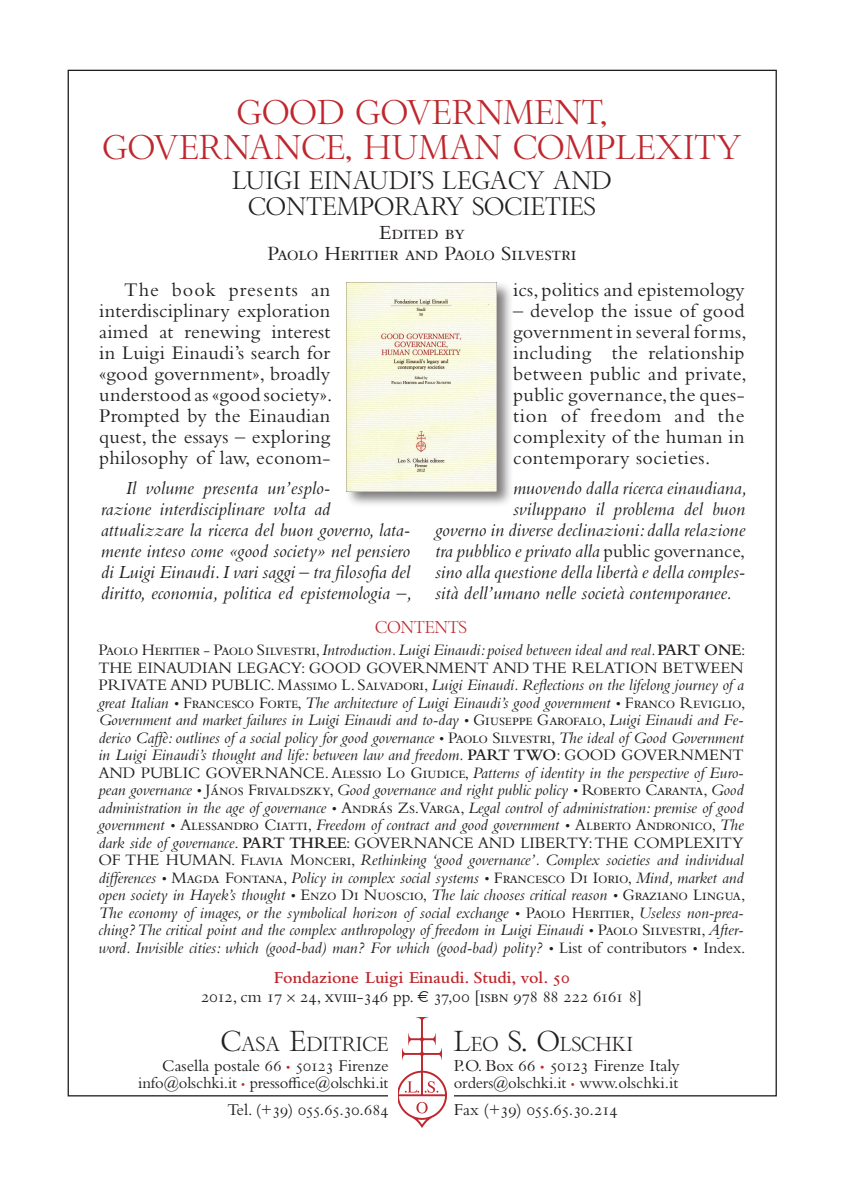
<style>
.page{position:relative;width:844px;height:1191px;background:#fff}
.page>*{position:absolute;margin:0;border:0;box-sizing:border-box;transform-origin:0 0}
.t1{font:33.25px/35px "Bembo Titling MT Std";color:#be272d;text-align:center}
.t2{font:24.5px/26.2px "Bembo Titling MT Std";color:#231f20;text-align:center}
.t3{font:21px/21px "Bembo Std";letter-spacing:-.02em;color:#231f20;text-align:center}
.t4{font:20.12px/21px "Bembo Std";letter-spacing:.02em;color:#231f20;text-align:justify}
.t5{font:19.6px "Bembo Titling MT Std";color:#231f20}
.t6{font:italic 19.25px/21px "Bembo Std";color:#231f20}
.t7{font:17.5px/19.4px "Bembo Std";color:#231f20;text-align:center}
.t8{font:17.5px "Bembo Std";letter-spacing:-.02em;color:#231f20}
.t9{font:17.15px "Bembo Std";color:#231f20}
.t10{font:17.15px "Bembo Std";letter-spacing:-.02em;color:#231f20}
.t11{font:italic 16.62px/17.5px "Bembo Std";letter-spacing:-.005em;color:#231f20;text-align:justify}
.t12{font:16.62px "Bembo Std";letter-spacing:-.01em;color:#231f20}
.t13{font:16.62px "Bembo Titling MT Std";letter-spacing:-.005em;color:#be272d}
.s1{font-style:normal}
.s2{font-weight:600;font-style:normal}
.s3{font-size:14px}
.s4{font-style:normal;font-size:14px}
.s5{font-weight:600;color:#be272d}
.s6{font-family:"Bembo Cost"}
.s7{font-size:28px}
.s8{font-size:11.9px;color:#be272d}
.s9{font-size:11.38px;color:#be272d}
.s10{font-size:12.25px;color:#be272d}
</style>
<div class="page">
<img style="left:398px;top:1017px;width:48px;height:110px">
<div style="left:344px;top:281px;width:169px;height:227px;background:#231f20;opacity:.6"></div>
<img style="left:347px;top:283px;width:149px;height:208px">
<h1 class="t1" style="left:102px;top:94px;width:640px">GOOD GOVERNMENT,<br>GOVERNANCE, HUMAN COMPLEXITY</h1>
<h2 class="t2" style="left:232px;top:167px;width:381px">LUIGI EINAUDI’S LEGACY AND<br>CONTEMPORARY SOCIETIES</h2>
<p class="t3" style="left:267px;top:222px;width:310px">Edited by<br>Paolo Heritier and Paolo Silvestri</p>
<p class="t4" style="left:99px;top:279px;width:234px;text-indent:25px">The book presents an interdisciplinary exploration aimed at renewing interest in Luigi Einaudi’s search for «good government», broadly understood as «good society».<br>Prompted by the Einaudian quest, the essays – exploring philosophy of law, econom-</p>
<p class="t4" style="left:513px;top:279px;width:233px">ics, politics and epistemology</p>
<p class="t4" style="left:513px;top:300px;width:235px;text-align:left">– develop the issue of good government in several forms, including the relationship between public and private, public governance, the ques&shy;tion of freedom and the complexity of the human in contemporary societies.</p>
<p class="t6" style="left:101px;top:477px;width:313px;text-indent:25px">Il volume presenta un’esplo-<br>razione interdisciplinare volta ad attualizzare la ricerca del buon governo, lata&shy;mente inteso come «good society» nel pensiero di Luigi Einaudi. I vari saggi – tra filosofia del diritto, economia, politica ed epistemologia –,</p>
<p class="t6" style="left:513px;top:477px;width:235px">muovendo dalla ricerca einaudiana,</p>
<p class="t6" style="left:513px;top:498px;width:234px">sviluppano il problema del buon</p>
<p class="t6" style="left:435px;top:519px;width:312px">governo in diverse declinazioni: dalla relazione</p>
<p class="t6" style="left:435px;top:540px;width:312px">tra pubblico e privato alla <span class="s1">public governance,</span></p>
<p class="t6" style="left:435px;top:561px;width:312px">sino alla questione della libertà e della comples-</p>
<p class="t6" style="left:435px;top:582px;width:298px">sità dell’umano nelle società contemporanee.</p>
<p class="t13" style="left:375px;top:616px;width:93px">CONTENTS</p>
<p class="t11" style="left:98px;top:640px;width:648px"><span class="s1">Paolo Heritier - Paolo Silvestri,</span> Introduction. Luigi Einaudi: poised between ideal and real. <span class="s2">PART ONE</span><span class="s1">:<br>THE EINAUDIAN LEGACY: GOOD GOVERNMENT AND THE RELATION BETWEEN PRIVATE AND PUBLIC. Massimo L. Salvadori,</span> Luigi Einaudi. Reflections on the lifelong journey of a great Italian <span class="s3">•</span> <span class="s1">Francesco Forte,</span> The architecture of Luigi Einaudi’s good government <span class="s3">•</span> <span class="s1">Franco Reviglio, </span>Government and market failures in Luigi Einaudi and to-day <span class="s3">•</span> <span class="s1">Giuseppe Garofalo,</span> Luigi Einaudi and Fe&shy;derico Caffè: outlines of a social policy for good governance <span class="s3">•</span> <span class="s1">Paolo Silvestri,</span> The ideal of Good Government in Luigi Einaudi’s thought and life: between law and freedom. <span class="s2">PART TWO</span><span class="s1">: GOOD GOVERNMENT AND PUBLIC GOVERNANCE. Alessio Lo Giudice,</span> Patterns of identity in the perspective of Euro&shy;pean governance <span class="s3">•</span> <span class="s1">JÁnos Frivaldszky,</span> Good governance and right public policy <span class="s3">•</span> <span class="s1">Roberto Caranta,</span> Good administration in the age of governance <span class="s3">•</span> <span class="s1">AndrÁs Zs.Varga,</span> Legal control of administration: premise of good government <span class="s3">•</span> <span class="s1">Alessandro Ciatti,</span> Freedom of contract and good government <span class="s3">•</span> <span class="s1">Alberto Andronico,</span> The dark side of governance<span class="s1">.</span> <span class="s2">PART THREE</span><span class="s1">: GOVERNANCE AND LIBERTY: THE COMPLEXITY OF THE HUMAN. Flavia Monceri,</span> Rethinking ‘good governance’. Complex societies and individual differences <span class="s3">•</span> <span class="s1">Magda Fontana,</span> Policy in complex social systems <span class="s3">•</span> <span class="s1">Francesco Di Iorio,</span> Mind, market and open society in Hayek’s thought <span class="s3">•</span> <span class="s1">Enzo Di Nuoscio,</span> The laic chooses critical reason <span class="s3">•</span> <span class="s1">Graziano Lingua, </span>The economy of images, or the symbolical horizon of social exchange <span class="s3">•</span> <span class="s1">Paolo Heritier,</span> Useless non-prea&shy;ching? The critical point and the complex anthropology of freedom in Luigi Einaudi <span class="s3">•</span> <span class="s1">Paolo Silvestri,</span> After&shy;word. Invisible cities: which (good-bad) man? For which (good-bad) polity? <span class="s3">•</span> <span class="s1">List of contributors</span> <span class="s4">•</span> <span class="s1">Index.</span></p>
<p class="t7" style="left:201px;top:967px;width:442px"><span class="s5">Fondazione Luigi Einaudi. Studi, vol. 50<br></span>2012, cm 17 <span class="s6">¥</span> 24, xviii-346 pp. <span class="s6">√</span> 37,00 [isbn 978 88 222 6161 8]</p>
<p class="t5" style="left:221px;top:1031px;width:169px"><span class="s7">C</span>ASA <span class="s7">E</span>DITRICE</p>
<p class="t9" style="left:162px;top:1055px;width:228px">Casella postale 66 <span class="s8">•</span> 50123 Firenze</p>
<p class="t12" style="left:138px;top:1073px;width:251px">info@olschki.it <span class="s9">•</span> pressoffice@olschki.it</p>
<p class="t10" style="left:227px;top:1099px;width:162px">Tel. (+39) 055.65.30.684</p>
<p class="t5" style="left:453px;top:1031px;width:181px"><span class="s7">L</span>EO <span class="s7">S. O</span>LSCHKI</p>
<p class="t7" style="left:453px;top:1055px;width:227px">P.O. Box 66 <span class="s10">•</span> 50123 Firenze Italy</p>
<p class="t12" style="left:453px;top:1073px;width:226px">orders@olschki.it <span class="s9">•</span> www.olschki.it</p>
<p class="t8" style="left:453px;top:1098px;width:165px">Fax (+39) 055.65.30.214</p>
</div>
